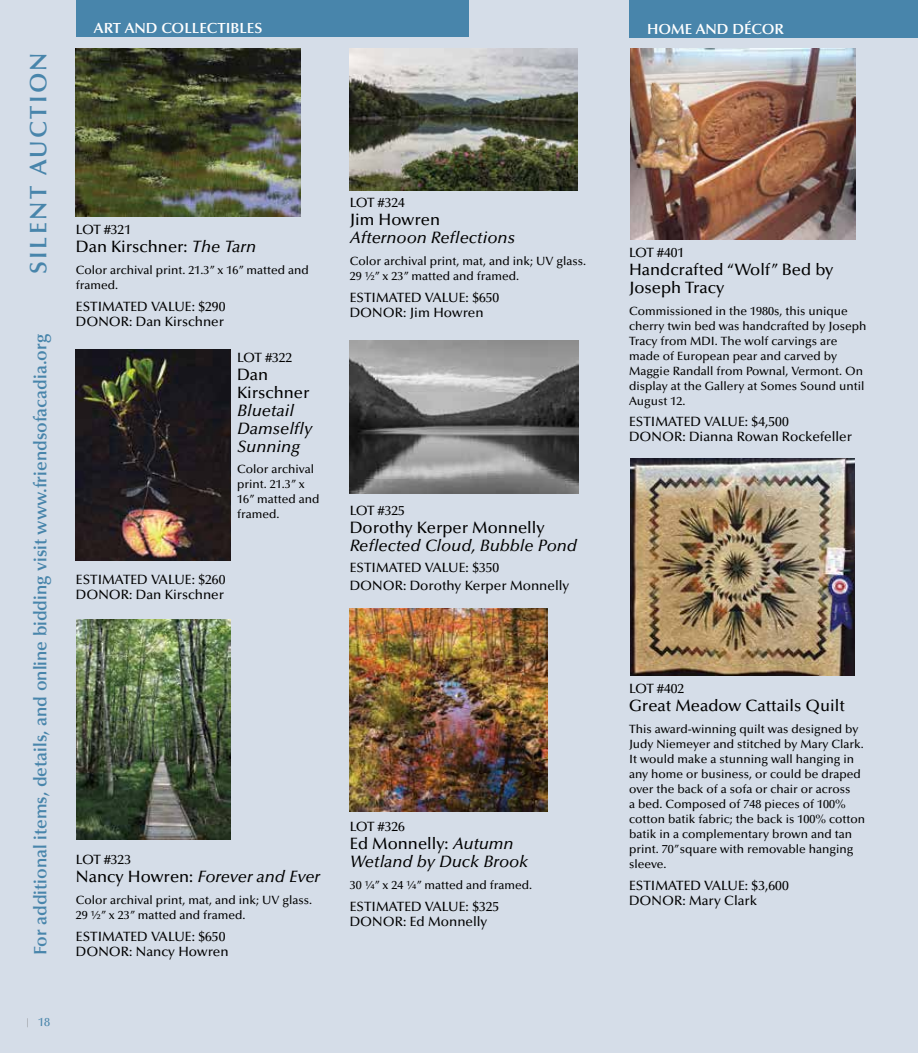
<style>
.page{position:relative;width:918px;height:1053px;background:#d5dde8}
.page>*{position:absolute;margin:0;border:0;box-sizing:border-box;transform-origin:0 0}
.t1{font:600 24px "Optima LT";letter-spacing:.1em;color:#4885ab}
.t2{font:600 18px "Optima LT";color:#4885ab}
.t3{font:italic 500 16.5px/18px "Optima LT";color:#000}
.t4{font:500 16.5px/18px "Optima LT";color:#000}
.t5{font:600 14.7px "Optima LT";color:#fff}
.t6{font:500 13.5px/15px "Optima LT";color:#000}
.t7{font:500 12px/15px "Optima LT";color:#000}
.t8{font:500 12px "Optima LT";color:#4885ab}
.s1{font-size:9px;color:#939598}
.s2{font-style:italic}
.s3{font-style:normal}
</style>
<div class="page">
<div style="left:76px;top:0;width:393px;height:37px;background:#4885ab"></div>
<img style="left:76px;top:48px;width:225px;height:169px">
<img style="left:75px;top:350px;width:155px;height:211px">
<img style="left:76px;top:619px;width:154px;height:220px">
<img style="left:350px;top:49px;width:228px;height:142px">
<img style="left:350px;top:340px;width:229px;height:153px">
<img style="left:350px;top:608px;width:197px;height:203px">
<div style="left:629px;top:0;width:289px;height:38px;background:#4885ab"></div>
<img style="left:630px;top:49px;width:225px;height:190px">
<img style="left:630px;top:458px;width:225px;height:217px">
<h1 class="t1" style="left:24px;top:274px;width:223px;rotate:-90deg">SILENT AUCTION</h1>
<h2 class="t2" style="left:30px;top:955px;width:623px;rotate:-90deg">For additional items, details, and online bidding visit www.friendsofacadia.org</h2>
<p class="t8" style="left:27px;top:1016px;width:25px"><span class="s1">|</span> 18</p>
<p class="t5" style="left:94px;top:20px;width:170px">ART AND COLLECTIBLES</p>
<p class="t6" style="left:76px;top:222px;width:57px">LOT #321</p>
<h3 class="t4" style="left:76px;top:238px;width:182px">Dan Kirschner: <span class="s2">The Tarn</span></h3>
<p class="t7" style="left:76px;top:263px;width:235px">Color archival print. 21.3” x 16” matted and framed.</p>
<p class="t6" style="left:76px;top:299px;width:151px">ESTIMATED VALUE: $290<br>DONOR: Dan Kirschner</p>
<p class="t6" style="left:237px;top:350px;width:57px">LOT #322</p>
<h3 class="t4" style="left:237px;top:365px;width:74px">Dan<br>Kirschner</h3>
<h3 class="t3" style="left:237px;top:401px;width:77px">Bluetail<br>Damselfly<br>Sunning</h3>
<p class="t7" style="left:237px;top:462px;width:84px">Color archival print. 21.3” x<br>16” matted and framed.</p>
<p class="t6" style="left:76px;top:572px;width:151px">ESTIMATED VALUE: $260<br>DONOR: Dan Kirschner</p>
<p class="t6" style="left:76px;top:852px;width:57px">LOT #323</p>
<h3 class="t3" style="left:76px;top:868px;width:246px"><span class="s3">Nancy Howren:</span> Forever and Ever</h3>
<p class="t7" style="left:76px;top:893px;width:238px">Color archival print, mat, and ink; UV glass.<br>29 ½” x 23” matted and framed.</p>
<p class="t6" style="left:76px;top:929px;width:154px">ESTIMATED VALUE: $650<br>DONOR: Nancy Howren</p>
<p class="t6" style="left:350px;top:195px;width:57px">LOT #324</p>
<h3 class="t4" style="left:350px;top:211px;width:92px">Jim Howren</h3>
<h3 class="t3" style="left:350px;top:229px;width:167px">Afternoon Reflections</h3>
<p class="t7" style="left:350px;top:254px;width:238px">Color archival print, mat, and ink; UV glass.<br>29 ½” x 23” matted and framed.</p>
<p class="t6" style="left:350px;top:290px;width:151px">ESTIMATED VALUE: $650<br>DONOR: Jim Howren</p>
<p class="t6" style="left:350px;top:503px;width:57px">LOT #325</p>
<h3 class="t4" style="left:350px;top:518px;width:196px">Dorothy Kerper Monnelly</h3>
<h3 class="t3" style="left:350px;top:536px;width:229px">Reflected Cloud, Bubble Pond</h3>
<p class="t6" style="left:350px;top:559px;width:221px;line-height:18px">ESTIMATED VALUE: $350<br>DONOR: Dorothy Kerper Monnelly</p>
<p class="t6" style="left:350px;top:819px;width:57px">LOT #326</p>
<h3 class="t3" style="left:350px;top:835px;width:180px"><span class="s3">Ed Monnelly:</span> Autumn<br>Wetland by Duck Brook</h3>
<p class="t7" style="left:350px;top:878px;width:184px">30 ¼” x 24 ¼” matted and framed.</p>
<p class="t6" style="left:350px;top:899px;width:151px">ESTIMATED VALUE: $325<br>DONOR: Ed Monnelly</p>
<p class="t5" style="left:647px;top:21px;width:138px">HOME AND DÉCOR</p>
<p class="t6" style="left:629px;top:245px;width:57px">LOT #401</p>
<h3 class="t4" style="left:629px;top:261px;width:206px">Handcrafted “Wolf” Bed by<br>Joseph Tracy</h3>
<p class="t7" style="left:629px;top:303px;width:239px">Commissioned in the 1980s, this unique cherry twin bed was handcrafted by Joseph Tracy from MDI. The wolf carvings are made of European pear and carved by Maggie Randall from Pownal, Vermont. On display at the Gallery at Somes Sound until August 12.</p>
<p class="t6" style="left:629px;top:415px;width:224px">ESTIMATED VALUE: $4,500<br>DONOR: Dianna Rowan Rockefeller</p>
<p class="t6" style="left:629px;top:682px;width:57px">LOT #402</p>
<h3 class="t4" style="left:629px;top:697px;width:217px">Great Meadow Cattails Quilt</h3>
<p class="t7" style="left:629px;top:722px;width:237px">This award-winning quilt was designed by Judy Niemeyer and stitched by Mary Clark.<br>It would make a stunning wall hanging in any home or business, or could be draped over the back of a sofa or chair or across<br>a bed. Composed of 748 pieces of 100% cotton batik fabric; the back is 100% cotton batik in a complementary brown and tan print. 70”square with removable hanging sleeve.</p>
<p class="t6" style="left:629px;top:878px;width:161px">ESTIMATED VALUE: $3,600<br>DONOR: Mary Clark</p>
</div>
